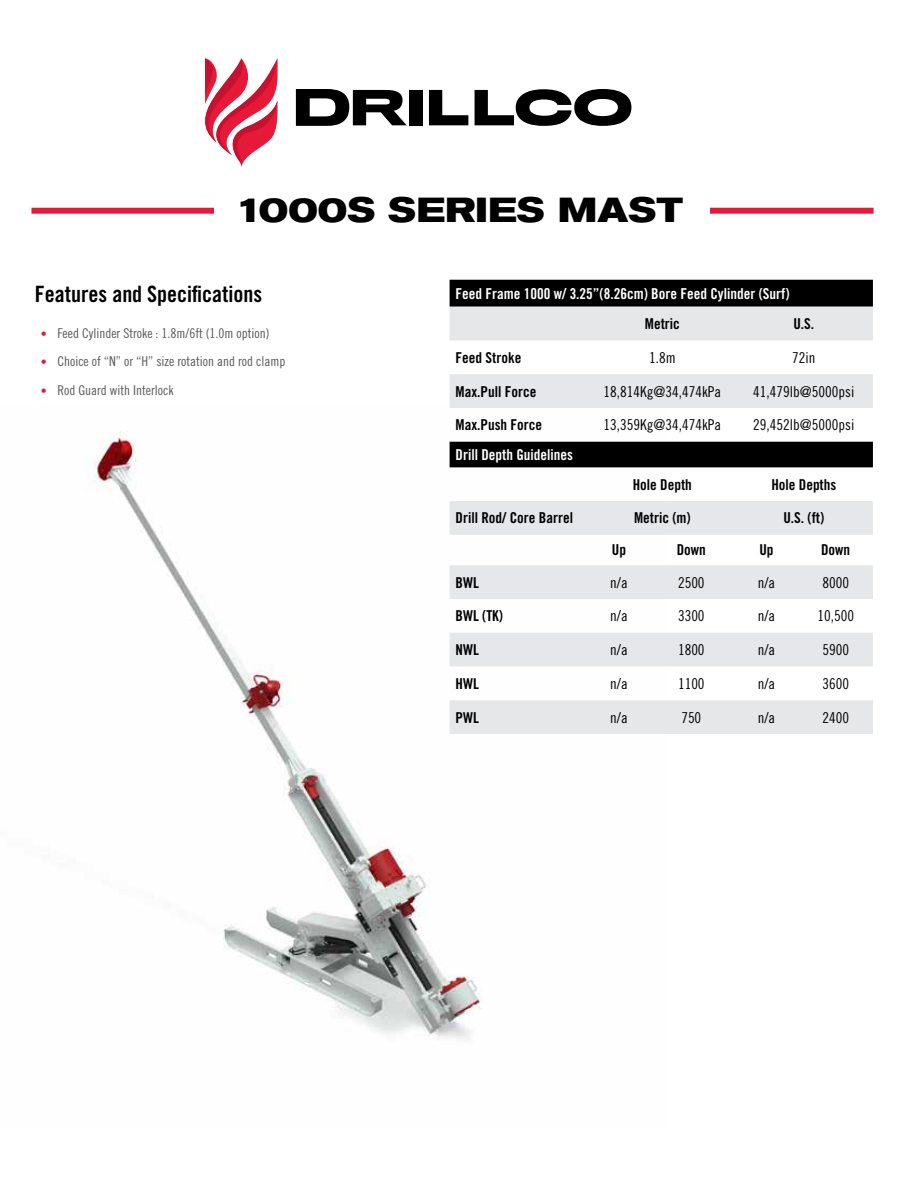
<style>
.page{position:relative;width:918px;height:1188px;background:#fff}
.page>*{position:absolute;margin:0;border:0;box-sizing:border-box;transform-origin:0 0}
.t1{font:700 expanded 34.5px "Akzidenz Grotesk BQ";color:#000}
.t2{font:22.5px "Trade Gothic LT Std Bd Cn 20";color:#000}
.t3{font:15px "Trade Gothic LT Std Cn 18";color:#000}
.t4{font:15px "Trade Gothic LT Std Bd Cn 20";color:#000}
.t5{font:15px "Trade Gothic LT Std Bd Cn 20";color:#fff}
.t6{font:13.5px "Trade Gothic LT Std Cn 18";color:#58595b}
.s1{font-size:12px;color:#e71939}
</style>
<div class="page">
<img style="left:87px;top:407px;width:395px;height:632px">
<div style="left:31px;top:208px;width:843px;height:6px;background:#e71939"></div>
<div style="left:214px;top:186px;width:495px;height:54px;background:#fff"></div>
<div style="left:450px;top:280px;width:423px;height:27px;background:#000"></div>
<svg style="left:450px;top:307px;width:423px;height:427px;fill:#e6e7e8"></svg>
<svg style="left:205px;top:58px;width:73px;height:109px"></svg>
<svg style="left:296px;top:89px;width:111px;height:37px"></svg>
<div style="left:409px;top:90px;width:14px;height:35px;background:#000"></div>
<svg style="left:429px;top:90px;width:39px;height:35px"></svg>
<svg style="left:475px;top:89px;width:156px;height:37px"></svg>
<h1 class="t1" style="left:235px;top:190px;width:449px">1000S SERIES MAST</h1>
<h2 class="t2" style="left:35px;top:280px;width:229px">Features and Specifications</h2>
<p class="t6" style="left:41px;top:325px;width:230px"><span class="s1">•</span> Feed Cylinder Stroke : 1.8m/6ft (1.0m option)</p>
<p class="t6" style="left:41px;top:354px;width:246px"><span class="s1">•</span> Choice of “N” or “H” size rotation and rod clamp</p>
<p class="t6" style="left:41px;top:382px;width:134px"><span class="s1">•</span> Rod Guard with Interlock</p>
<p class="t5" style="left:456px;top:284px;width:335px">Feed Frame 1000 w/ 3.25”(8.26cm) Bore Feed Cylinder (Surf)</p>
<p class="t4" style="left:645px;top:315px;width:36px">Metric</p>
<p class="t4" style="left:793px;top:315px;width:22px">U.S.</p>
<p class="t4" style="left:456px;top:348px;width:67px">Feed Stroke</p>
<p class="t3" style="left:649px;top:349px;width:28px">1.8m</p>
<p class="t3" style="left:792px;top:349px;width:25px">72in</p>
<p class="t4" style="left:456px;top:382px;width:82px">Max.Pull Force</p>
<p class="t3" style="left:603px;top:382px;width:119px">18,814Kg@34,474kPa</p>
<p class="t3" style="left:753px;top:382px;width:103px">41,479lb@5000psi</p>
<p class="t4" style="left:456px;top:416px;width:88px">Max.Push Force</p>
<p class="t3" style="left:603px;top:416px;width:119px">13,359Kg@34,474kPa</p>
<p class="t3" style="left:753px;top:416px;width:103px">29,452lb@5000psi</p>
<p class="t5" style="left:456px;top:445px;width:119px">Drill Depth Guidelines</p>
<p class="t4" style="left:633px;top:475px;width:61px">Hole Depth</p>
<p class="t4" style="left:771px;top:475px;width:66px">Hole Depths</p>
<p class="t4" style="left:456px;top:509px;width:119px">Drill Rod/ Core Barrel</p>
<p class="t4" style="left:634px;top:509px;width:58px">Metric (m)</p>
<p class="t4" style="left:783px;top:509px;width:42px">U.S. (ft)</p>
<p class="t4" style="left:612px;top:541px;width:16px">Up</p>
<p class="t4" style="left:677px;top:541px;width:31px">Down</p>
<p class="t4" style="left:759px;top:541px;width:16px">Up</p>
<p class="t4" style="left:821px;top:541px;width:31px">Down</p>
<p class="t4" style="left:456px;top:573px;width:25px">BWL</p>
<p class="t3" style="left:610px;top:573px;width:19px">n/a</p>
<p class="t3" style="left:678px;top:573px;width:28px">2500</p>
<p class="t3" style="left:758px;top:573px;width:19px">n/a</p>
<p class="t3" style="left:822px;top:573px;width:28px">8000</p>
<p class="t4" style="left:456px;top:607px;width:49px">BWL (TK)</p>
<p class="t3" style="left:610px;top:607px;width:19px">n/a</p>
<p class="t3" style="left:678px;top:607px;width:28px">3300</p>
<p class="t3" style="left:758px;top:607px;width:19px">n/a</p>
<p class="t3" style="left:817px;top:607px;width:38px">10,500</p>
<p class="t4" style="left:456px;top:641px;width:25px">NWL</p>
<p class="t3" style="left:610px;top:641px;width:19px">n/a</p>
<p class="t3" style="left:678px;top:641px;width:28px">1800</p>
<p class="t3" style="left:758px;top:641px;width:19px">n/a</p>
<p class="t3" style="left:822px;top:641px;width:28px">5900</p>
<p class="t4" style="left:456px;top:674px;width:25px">HWL</p>
<p class="t3" style="left:610px;top:675px;width:19px">n/a</p>
<p class="t3" style="left:678px;top:675px;width:28px">1100</p>
<p class="t3" style="left:758px;top:675px;width:19px">n/a</p>
<p class="t3" style="left:822px;top:675px;width:28px">3600</p>
<p class="t4" style="left:456px;top:708px;width:25px">PWL</p>
<p class="t3" style="left:610px;top:708px;width:19px">n/a</p>
<p class="t3" style="left:681px;top:708px;width:21px">750</p>
<p class="t3" style="left:758px;top:708px;width:19px">n/a</p>
<p class="t3" style="left:822px;top:708px;width:28px">2400</p>
</div>
